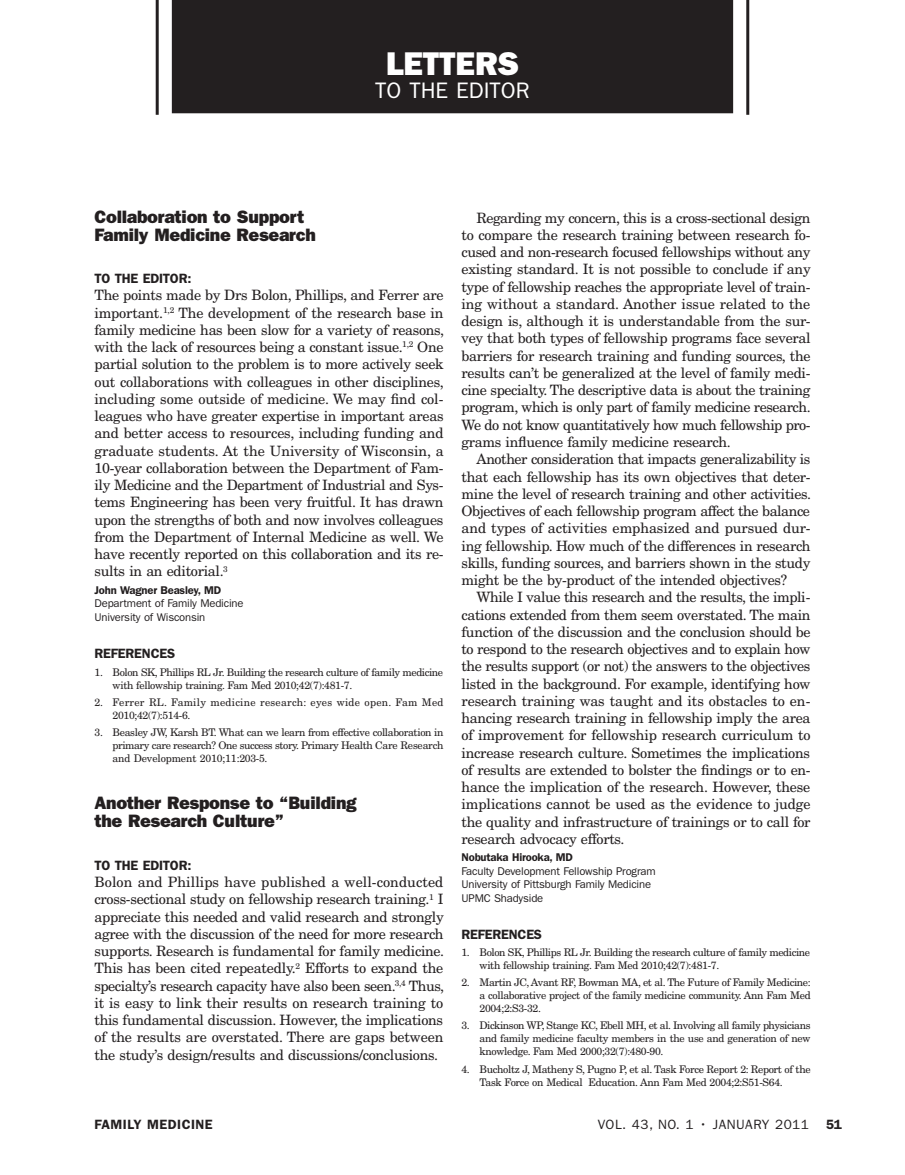
<style>
.page{position:relative;width:905px;height:1175px;background:#fff}
.page>*{position:absolute;margin:0;border:0;box-sizing:border-box;transform-origin:0 0}
.Header_Tag_Major{font:33px "ITC Franklin Gothic Std Hvy";letter-spacing:-.005em;color:#fff}
.Header_Tag_Minor{font:22.5px "ITC Franklin Gothic Std";color:#fff}
.Letters_Head{font:18px/18px "ITC Franklin Gothic Std Hvy";letter-spacing:-.015em;color:#231f20}
.Body_Text{font:14.25px/17.2px "New Century Schlbk LT Std";letter-spacing:-.02em;color:#231f20;text-align:justify}
.Body_Text_No_Inden{font:14.25px/17.2px "New Century Schlbk LT Std";letter-spacing:-.02em;color:#231f20;text-align:justify}
.Letters_Subhead{font:600 13.5px "ITC Franklin Gothic Std";letter-spacing:-.015em;color:#231f20}
.Footer{font:13.5px "ITC Franklin Gothic Std";letter-spacing:.035em;color:#231f20}
.Footer-2{font:600 13.5px "ITC Franklin Gothic Std";letter-spacing:.035em;color:#231f20}
.Footer_Page_Number{font:600 13.5px "ITC Franklin Gothic Std";color:#231f20}
.Letters_Writer_s_T{font:11.25px "ITC Franklin Gothic Std";letter-spacing:-.015em;color:#231f20}
.Letters_Writer{font:600 11.25px "ITC Franklin Gothic Std";letter-spacing:-.015em;color:#231f20}
.References{font:10.5px/12.9px "New Century Schlbk LT Std";letter-spacing:-.035em;color:#231f20}
.References-2{font:10.5px/12.9px "New Century Schlbk LT Std";letter-spacing:.02em;color:#231f20}
</style>
<div class="page">
<div style="left:172px;top:0;width:561px;height:113px;background:#231f20"></div>
<hr style="left:746px;top:0;width:3px;height:115px;background:#231f20">
<hr style="left:156px;top:0;width:3px;height:115px;background:#231f20">
<p class="Header_Tag_Major" style="left:386px;top:44px;width:135px">LETTERS</p>
<p class="Header_Tag_Minor" style="left:375px;top:77px;width:156px">TO THE EDITOR</p>
<p class="Letters_Head" style="left:94px;top:207px;width:223px">Collaboration to Support<br>Family Medicine Research</p>
<p class="Letters_Subhead" style="left:94px;top:270px;width:98px">TO THE EDITOR:</p>
<p class="Body_Text_No_Inden" style="left:94px;top:286px;width:351px">The points made by Drs Bolon, Phillips, and Ferrer are important.<sup>1,2</sup> The development of the research base in family medicine has been slow for a variety of reasons, with the lack of resources being a constant issue.<sup>1,2</sup> One partial solution to the problem is to more actively seek out collaborations with colleagues in other disciplines, including some outside of medicine. We may find col&shy;leagues who have greater expertise in important areas and better access to resources, including funding and graduate students. At the University of Wisconsin, a 10-year collaboration between the Department of Fam&shy;ily Medicine and the Department of Industrial and Sys&shy;tems Engineering has been very fruitful. It has drawn upon the strengths of both and now involves colleagues from the Department of Internal Medicine as well. We have recently reported on this collaboration and its re&shy;sults in an editorial.<sup>3</sup></p>
<p class="Letters_Writer" style="left:94px;top:583px;width:128px">John Wagner Beasley, MD</p>
<p class="Letters_Writer_s_T" style="left:94px;top:597px;width:150px">Department of Family Medicine</p>
<p class="Letters_Writer_s_T" style="left:94px;top:610px;width:112px">University of Wisconsin</p>
<p class="Letters_Subhead" style="left:94px;top:646px;width:82px">REFERENCES</p>
<p class="References" style="left:112px;top:665px;width:332px;text-indent:-18px">1. Bolon SK, Phillips RL Jr. Building the research culture of family medicine with fellowship training. Fam Med 2010;42(7):481-7.</p>
<p class="References-2" style="left:112px;top:695px;width:332px;text-indent:-18px">2. Ferrer RL. Family medicine research: eyes wide open. Fam Med<br>2010;42(7):514-6.</p>
<p class="References" style="left:112px;top:726px;width:332px;text-align:justify;text-indent:-18px">3. Beasley JW, Karsh BT. What can we learn from effective collaboration in primary care research? One success story. Primary Health Care Research and Development 2010;11:203-5.</p>
<p class="Letters_Head" style="left:94px;top:794px;width:263px">Another Response to “Building the Research Culture”</p>
<p class="Letters_Subhead" style="left:94px;top:857px;width:98px">TO THE EDITOR:</p>
<p class="Body_Text_No_Inden" style="left:94px;top:873px;width:351px">Bolon and Phillips have published a well-conducted cross-sectional study on fellowship research training.<sup>1</sup> I appreciate this needed and valid research and strongly agree with the discussion of the need for more research supports. Research is fundamental for family medicine.<br>This has been cited repeatedly.<sup>2</sup> Efforts to expand the specialty’s research capacity have also been seen.<sup>3,4</sup> Thus, it is easy to link their results on research training to this fundamental discussion. However, the implications of the results are overstated. There are gaps between the study’s design/results and discussions/conclusions.</p>
<p class="Body_Text" style="left:461px;top:209px;width:351px;text-indent:15px">Regarding my concern, this is a cross-sectional design to compare the research training between research fo&shy;cused and non-research focused fellowships without any existing standard. It is not possible to conclude if any type of fellowship reaches the appropriate level of train&shy;ing without a standard. Another issue related to the design is, although it is understandable from the sur&shy;vey that both types of fellowship programs face several barriers for research training and funding sources, the results can’t be generalized at the level of family medi&shy;cine specialty. The descriptive data is about the training program, which is only part of family medicine research.<br>We do not know quantitatively how much fellowship pro&shy;grams influence family medicine research.</p>
<p class="Body_Text" style="left:461px;top:450px;width:351px;text-indent:15px">Another consideration that impacts generalizability is that each fellowship has its own objectives that deter&shy;mine the level of research training and other activities.<br>Objectives of each fellowship program affect the balance and types of activities emphasized and pursued dur&shy;ing fellowship. How much of the differences in research skills, funding sources, and barriers shown in the study might be the by-product of the intended objectives?</p>
<p class="Body_Text" style="left:461px;top:588px;width:350px;text-indent:15px">While I value this research and the results, the impli&shy;cations extended from them seem overstated. The main function of the discussion and the conclusion should be to respond to the research objectives and to explain how the results support (or not) the answers to the objectives listed in the background. For example, identifying how research training was taught and its obstacles to en&shy;hancing research training in fellowship imply the area of improvement for fellowship research curriculum to increase research culture. Sometimes the implications of results are extended to bolster the findings or to en&shy;hance the implication of the research. However, these implications cannot be used as the evidence to judge the quality and infrastructure of trainings or to call for research advocacy efforts.</p>
<p class="Letters_Writer" style="left:461px;top:850px;width:113px">Nobutaka Hirooka, MD</p>
<p class="Letters_Writer_s_T" style="left:461px;top:864px;width:196px">Faculty Development Fellowship Program</p>
<p class="Letters_Writer_s_T" style="left:461px;top:878px;width:191px">University of Pittsburgh Family Medicine</p>
<p class="Letters_Writer_s_T" style="left:461px;top:891px;width:83px">UPMC Shadyside</p>
<p class="Letters_Subhead" style="left:461px;top:926px;width:82px">REFERENCES</p>
<p class="References" style="left:479px;top:945px;width:332px;text-indent:-18px">1. Bolon SK, Phillips RL Jr. Building the research culture of family medicine with fellowship training. Fam Med 2010;42(7):481-7.</p>
<p class="References" style="left:479px;top:976px;width:333px;text-align:justify;text-indent:-18px">2. Martin JC, Avant RF, Bowman MA, et al. The Future of Family Medicine: a collaborative project of the family medicine community. Ann Fam Med 2004;2:S3-32.</p>
<p class="References" style="left:479px;top:1019px;width:332px;text-align:justify;text-indent:-18px">3. Dickinson WP, Stange KC, Ebell MH, et al. Involving all family physicians and family medicine faculty members in the use and generation of new knowledge. Fam Med 2000;32(7):480-90.</p>
<p class="References" style="left:479px;top:1062px;width:332px;text-indent:-18px">4. Bucholtz J, Matheny S, Pugno P, et al. Task Force Report 2: Report of the<br>Task Force on Medical Education. Ann Fam Med 2004;2:S51-S64.</p>
<p class="Footer-2" style="left:94px;top:1116px;width:120px">FAMILY MEDICINE</p>
<p class="Footer" style="left:598px;top:1116px;width:212px">VOL. 43, NO. 1 • JANUARY 2011</p>
<p class="Footer_Page_Number" style="left:826px;top:1116px;width:17px">51</p>
</div>
